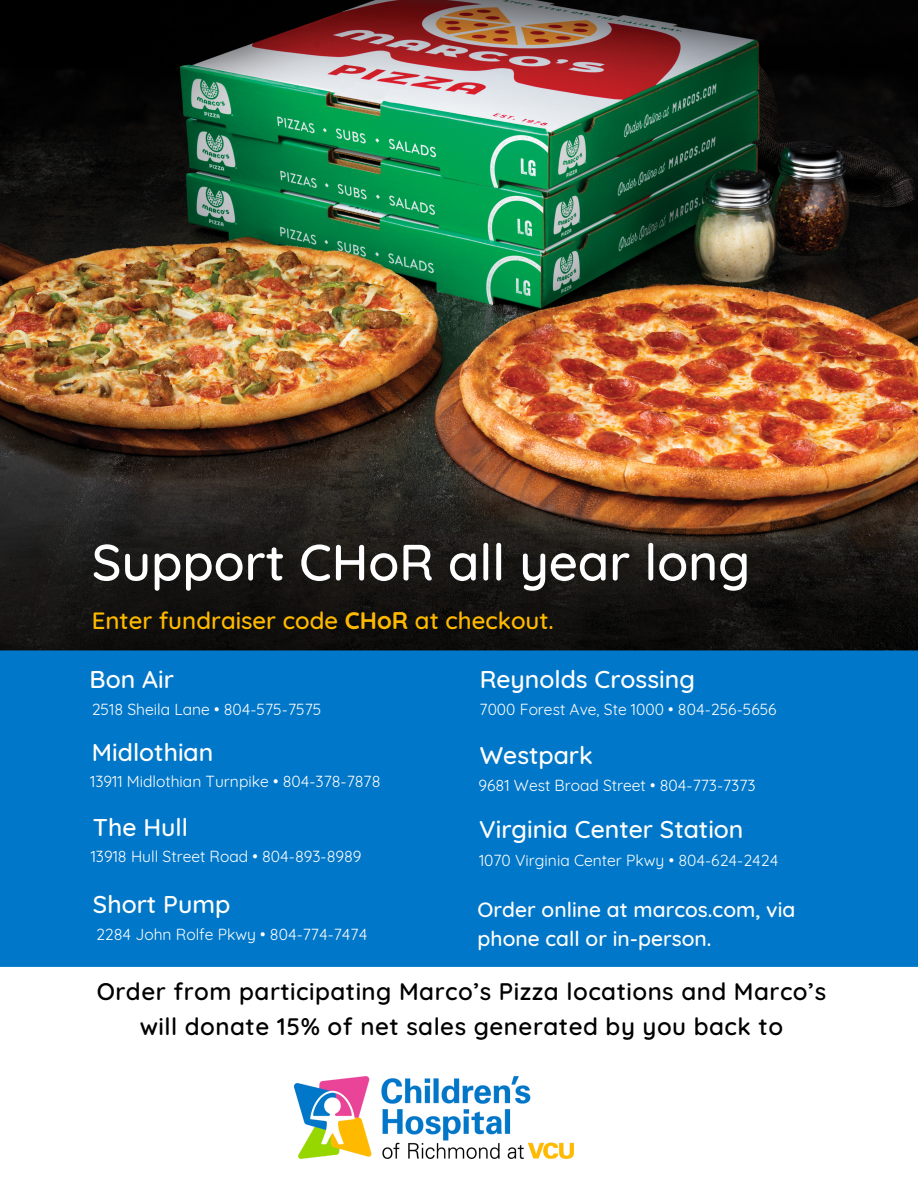
<style>
.page{position:relative;width:918px;height:1188px;background:#fff}
.page>*{position:absolute;margin:0;border:0;box-sizing:border-box;transform-origin:0 0}
.t1{font:500 51px "Quicksand";color:#fff}
.t2{font:500 24.75px "Quicksand";color:#fff}
.t3{font:600 24px/34.8px "Quicksand";letter-spacing:.02em;color:#000;text-align:center}
.t4{font:500 24px "Quicksand";color:#ffba00}
.t5{font:500 21px/29.2px "Quicksand";color:#fff}
.t6{font:15.6px "Quicksand";color:#fff}
.s1{font-weight:700}
</style>
<div class="page">
<img style="left:0;top:0;width:918px;height:650px">
<div style="left:0;top:650px;width:918px;height:317px;background:#0077c8"></div>
<img style="left:295px;top:1076px;width:279px;height:82px">
<h2 class="t1" style="left:92px;top:530px;width:660px">Support CHoR all year long</h2>
<p class="t4" style="left:92px;top:605px;width:464px">Enter fundraiser code <span class="s1">CHoR</span> at checkout.</p>
<h2 class="t2" style="left:90px;top:663px;width:86px">Bon Air</h2>
<p class="t6" style="left:92px;top:700px;width:231px">2518 Sheila Lane • 804-575-7575</p>
<h2 class="t2" style="left:92px;top:736px;width:123px">Midlothian</h2>
<p class="t6" style="left:90px;top:771px;width:292px">13911 Midlothian Turnpike • 804-378-7878</p>
<h2 class="t2" style="left:93px;top:811px;width:97px">The Hull</h2>
<p class="t6" style="left:91px;top:846px;width:272px">13918 Hull Street Road • 804-893-8989</p>
<h2 class="t2" style="left:93px;top:888px;width:139px">Short Pump</h2>
<p class="t6" style="left:96px;top:925px;width:273px">2284 John Rolfe Pkwy • 804-774-7474</p>
<h2 class="t2" style="left:480px;top:663px;width:217px">Reynolds Crossing</h2>
<p class="t6" style="left:480px;top:700px;width:299px">7000 Forest Ave, Ste 1000 • 804-256-5656</p>
<h2 class="t2" style="left:480px;top:739px;width:115px">Westpark</h2>
<p class="t6" style="left:479px;top:775px;width:278px">9681 West Broad Street • 804-773-7373</p>
<h2 class="t2" style="left:479px;top:814px;width:266px">Virginia Center Station</h2>
<p class="t6" style="left:479px;top:850px;width:301px">1070 Virginia Center Pkwy • 804-624-2424</p>
<h3 class="t5" style="left:478px;top:894px;width:319px">Order online at marcos.com, via phone call or in-person.</h3>
<h2 class="t3" style="left:97px;top:973px;width:731px">Order from participating Marco’s Pizza locations and Marco’s will donate 15% of net sales generated by you back to</h2>
</div>
